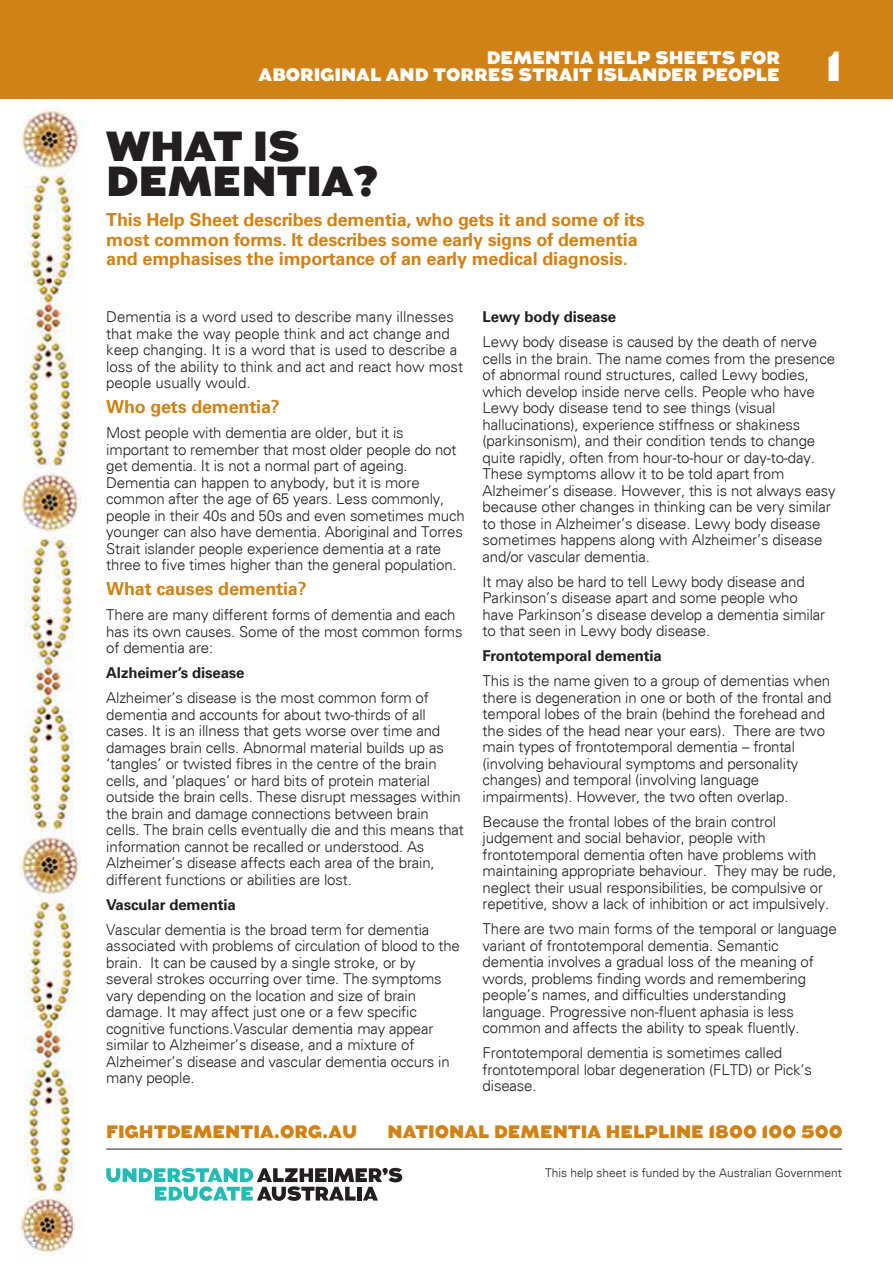
<style>
.page{position:relative;width:893px;height:1263px;background:#fff}
.page>*{position:absolute;margin:0;border:0;box-sizing:border-box;transform-origin:0 0}
.Heading_Large{font:900 42px "Augustus";letter-spacing:-.01em;color:#231f20}
.Heading_Large-2{font:900 42px "Augustus";color:#fff}
.Introduction{font:700 18px/19.5px "Univers LT Std";letter-spacing:-.01em;color:#d18217}
.t1{font:900 18px/17.2px "Augustus";color:#fff;text-align:right}
.t2{font:900 18px "Augustus";color:#d18217}
.minor_headin{font:700 18px "Univers LT Std";letter-spacing:-.01em;color:#d18217}
.minor_headin-2{font:300 15px/16.5px "Univers";letter-spacing:-.01em;color:#231f20}
.minor_headin-3{font:700 15px "Univers LT Std";letter-spacing:-.01em;color:#231f20}
.Body_Copy{font:300 12px "Univers";color:#231f20}
</style>
<div class="page">
<img style="left:19px;top:109px;width:63px;height:1147px">
<div style="left:0;top:0;width:893px;height:99px;background:#d18217"></div>
<hr style="left:106px;top:1149px;width:736px;height:1px;background:#231f20">
<svg style="left:106px;top:1168px;width:296px;height:33px"></svg>
<p class="t1" style="left:259px;top:49px;width:523px">DEMENTIA HELP SHEETS FOR<br>ABORIGINAL AND TORRES STRAIT ISLANDER PEOPLE</p>
<p class="Heading_Large" style="left:106px;top:122px;width:195px">WHAT IS</p>
<p class="Heading_Large" style="left:106px;top:156px;width:274px">DEMENTIA?</p>
<p class="Introduction" style="left:106px;top:210px;width:540px">This Help Sheet describes dementia, who gets it and some of its most common forms. It describes some early signs of dementia and emphasises the importance of an early medical diagnosis.</p>
<p class="Heading_Large-2" style="left:826px;top:41px;width:18px">1</p>
<p class="minor_headin-2" style="left:106px;top:309px;width:358px">Dementia is a word used to describe many illnesses that make the way people think and act change and keep changing. It is a word that is used to describe a loss of the ability to think and act and react how most people usually would.</p>
<p class="minor_headin" style="left:106px;top:396px;width:175px">Who gets dementia?</p>
<p class="minor_headin-2" style="left:106px;top:425px;width:360px">Most people with dementia are older, but it is important to remember that most older people do not get dementia. It is not a normal part of ageing.<br>Dementia can happen to anybody, but it is more common after the age of 65 years. Less commonly, people in their 40s and 50s and even sometimes much younger can also have dementia. Aboriginal and Torres Strait islander people experience dementia at a rate three to five times higher than the general population.</p>
<p class="minor_headin" style="left:106px;top:578px;width:202px">What causes dementia?</p>
<p class="minor_headin-2" style="left:106px;top:607px;width:358px">There are many different forms of dementia and each has its own causes. Some of the most common forms of dementia are:</p>
<p class="minor_headin-3" style="left:106px;top:664px;width:140px">Alzheimer’s disease</p>
<p class="minor_headin-2" style="left:106px;top:690px;width:359px">Alzheimer’s disease is the most common form of dementia and accounts for about two-thirds of all cases. It is an illness that gets worse over time and damages brain cells. Abnormal material builds up as ‘tangles’ or twisted fibres in the centre of the brain cells, and ‘plaques’ or hard bits of protein material outside the brain cells. These disrupt messages within the brain and damage connections between brain cells. The brain cells eventually die and this means that information cannot be recalled or understood. As Alzheimer’s disease affects each area of the brain, different functions or abilities are lost.</p>
<p class="minor_headin-3" style="left:106px;top:896px;width:131px">Vascular dementia</p>
<p class="minor_headin-2" style="left:106px;top:921px;width:355px">Vascular dementia is the broad term for dementia associated with problems of circulation of blood to the brain. It can be caused by a single stroke, or by several strokes occurring over time. The symptoms vary depending on the location and size of brain damage. It may affect just one or a few specific cognitive functions.Vascular dementia may appear similar to Alzheimer’s disease, and a mixture of Alzheimer’s disease and vascular dementia occurs in many people.</p>
<p class="minor_headin-3" style="left:483px;top:308px;width:135px">Lewy body disease</p>
<p class="minor_headin-2" style="left:483px;top:334px;width:355px">Lewy body disease is caused by the death of nerve cells in the brain. The name comes from the presence of abnormal round structures, called Lewy bodies, which develop inside nerve cells. People who have Lewy body disease tend to see things (visual hallucinations), experience stiffness or shakiness (parkinsonism), and their condition tends to change quite rapidly, often from hour-to-hour or day-to-day.<br>These symptoms allow it to be told apart from Alzheimer’s disease. However, this is not always easy because other changes in thinking can be very similar to those in Alzheimer’s disease. Lewy body disease sometimes happens along with Alzheimer’s disease and/or vascular dementia.</p>
<p class="minor_headin-2" style="left:483px;top:573px;width:344px">It may also be hard to tell Lewy body disease and Parkinson’s disease apart and some people who have Parkinson’s disease develop a dementia similar to that seen in Lewy body disease.</p>
<p class="minor_headin-3" style="left:483px;top:647px;width:181px">Frontotemporal dementia</p>
<p class="minor_headin-2" style="left:483px;top:673px;width:350px">This is the name given to a group of dementias when there is degeneration in one or both of the frontal and temporal lobes of the brain (behind the forehead and the sides of the head near your ears). There are two main types of frontotemporal dementia – frontal (involving behavioural symptoms and personality changes) and temporal (involving language impairments). However, the two often overlap.</p>
<p class="minor_headin-2" style="left:483px;top:813px;width:355px">Because the frontal lobes of the brain control judgement and social behavior, people with frontotemporal dementia often have problems with maintaining appropriate behaviour. They may be rude, neglect their usual responsibilities, be compulsive or repetitive, show a lack of inhibition or act impulsively.</p>
<p class="minor_headin-2" style="left:483px;top:921px;width:356px">There are two main forms of the temporal or language variant of frontotemporal dementia. Semantic dementia involves a gradual loss of the meaning of words, problems finding words and remembering people’s names, and difficulties understanding language. Progressive non-fluent aphasia is less common and affects the ability to speak fluently.</p>
<p class="minor_headin-2" style="left:483px;top:1045px;width:331px">Frontotemporal dementia is sometimes called frontotemporal lobar degeneration (FLTD) or Pick’s disease.</p>
<p class="t2" style="left:106px;top:1121px;width:252px">FIGHTDEMENTIA.ORG.AU</p>
<p class="t2" style="left:387px;top:1121px;width:457px">NATIONAL DEMENTIA HELPLINE 1800 100 500</p>
<p class="Body_Copy" style="left:545px;top:1165px;width:298px">This help sheet is funded by the Australian Government</p>
</div>
